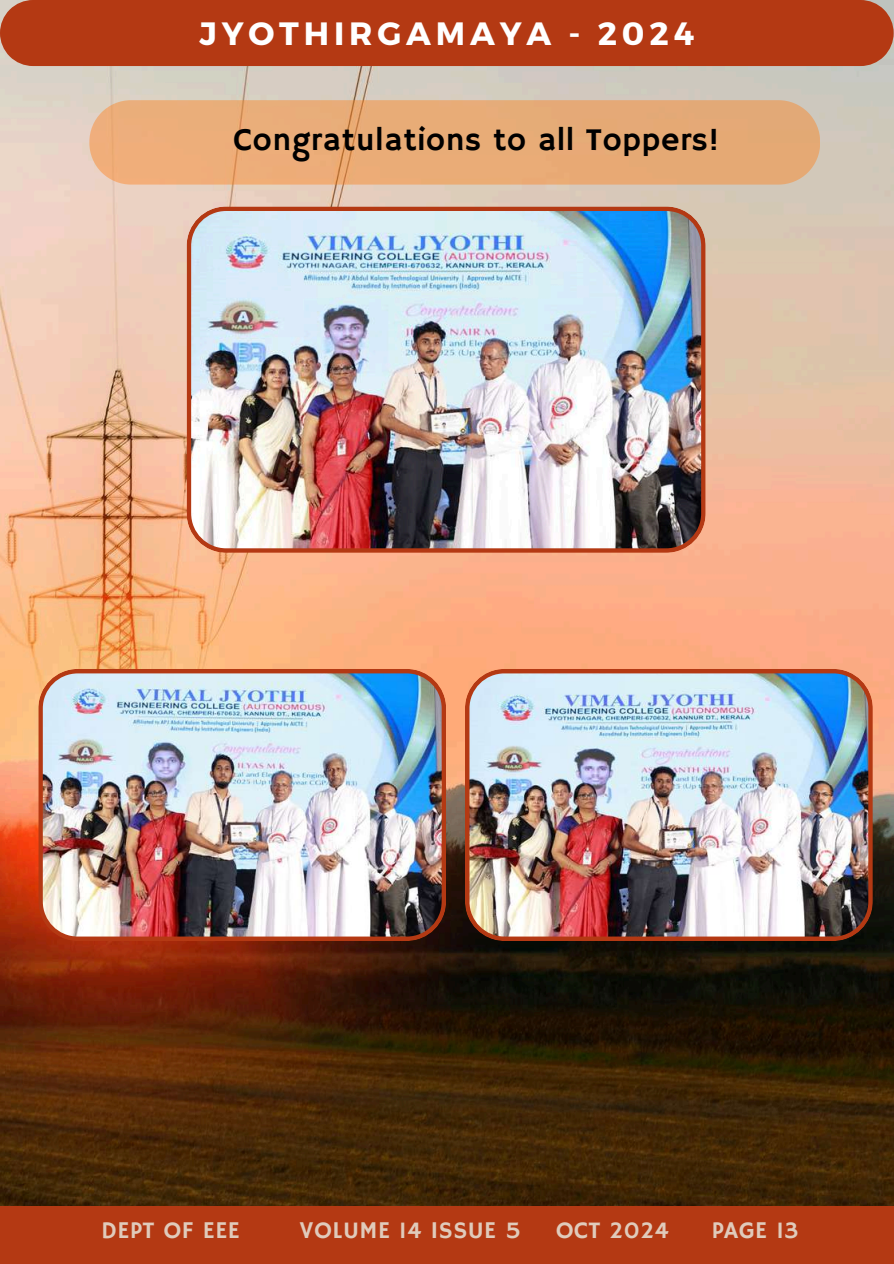
<style>
.page{position:relative;width:894px;height:1264px;background:#fff}
.page>*{position:absolute;margin:0;border:0;box-sizing:border-box;transform-origin:0 0}
.t1{font:700 32.25px "Montserrat";letter-spacing:.15em;color:#fff}
.t2{font:32.1px "Hammersmith One";letter-spacing:.02em;color:#000}
.t3{font:24px "Hammersmith One";letter-spacing:.02em;color:#e0cbbb}
</style>
<div class="page">
<img style="left:0;top:66px;width:893px;height:1140px">
<div style="left:0;top:1206px;width:893px;height:57px;background:#b43913"></div>
<div style="left:0;top:0;width:893px;height:66px;background:#b43913"></div>
<img style="left:186px;top:206px;width:519px;height:347px">
<img style="left:38px;top:669px;width:408px;height:272px">
<img style="left:465px;top:669px;width:407px;height:272px">
<div style="left:89px;top:100px;width:731px;height:85px;background:#e8ac77"></div>
<h1 class="t1" style="left:199px;top:13px;width:496px">JYOTHIRGAMAYA - 2024</h1>
<h2 class="t2" style="left:233px;top:121px;width:487px">Congratulations to all Toppers!</h2>
<p class="t3" style="left:101px;top:1216px;width:140px">DEPT OF EEE</p>
<p class="t3" style="left:299px;top:1216px;width:223px">VOLUME 14 ISSUE 5</p>
<p class="t3" style="left:555px;top:1216px;width:115px">OCT 2024</p>
<p class="t3" style="left:711px;top:1216px;width:88px">PAGE 13</p>
</div>
